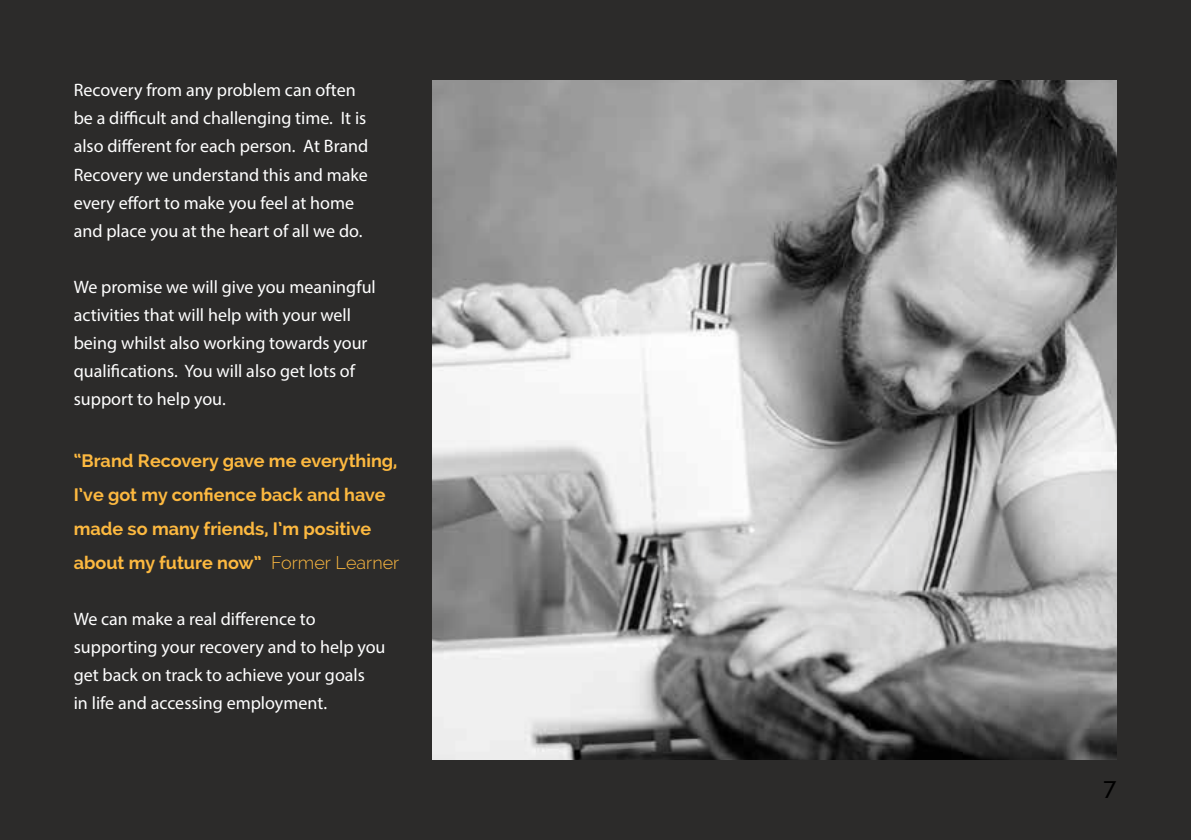
<style>
.page{position:relative;width:1191px;height:840px;background:#fff}
.page>*{position:absolute;margin:0;border:0;box-sizing:border-box;transform-origin:0 0}
.t1{font:500 24px "Raleway";color:#000}
.t2{font:18px/28px "Myriad Pro";color:#fff}
.t3{font:700 18px/34px "Raleway";color:#fdb940}
.s1{font-weight:300}
</style>
<div class="page">
<div style="left:0;top:0;width:1191px;height:839px;background:#2c2b2a"></div>
<img style="left:432px;top:80px;width:684px;height:679px">
<p class="t2" style="left:74px;top:76px;width:296px">Recovery from any problem can often be a difficult and challenging time. It is also different for each person. At Brand Recovery we understand this and make every effort to make you feel at home and place you at the heart of all we do.</p>
<p class="t2" style="left:74px;top:272px;width:304px">We promise we will give you meaningful activities that will help with your well being whilst also working towards your qualifications. You will also get lots of support to help you.</p>
<p class="t3" style="left:74px;top:443px;width:327px">“Brand Recovery gave me everything, I’ve got my confience back and have made so many friends, I’m positive about my future now” <span class="s1">Former Learner</span></p>
<p class="t2" style="left:74px;top:604px;width:313px">We can make a real difference to supporting your recovery and to help you get back on track to achieve your goals<br>in life and accessing employment.</p>
<h1 class="t1" style="left:1103px;top:771px;width:15px">7</h1>
</div>
